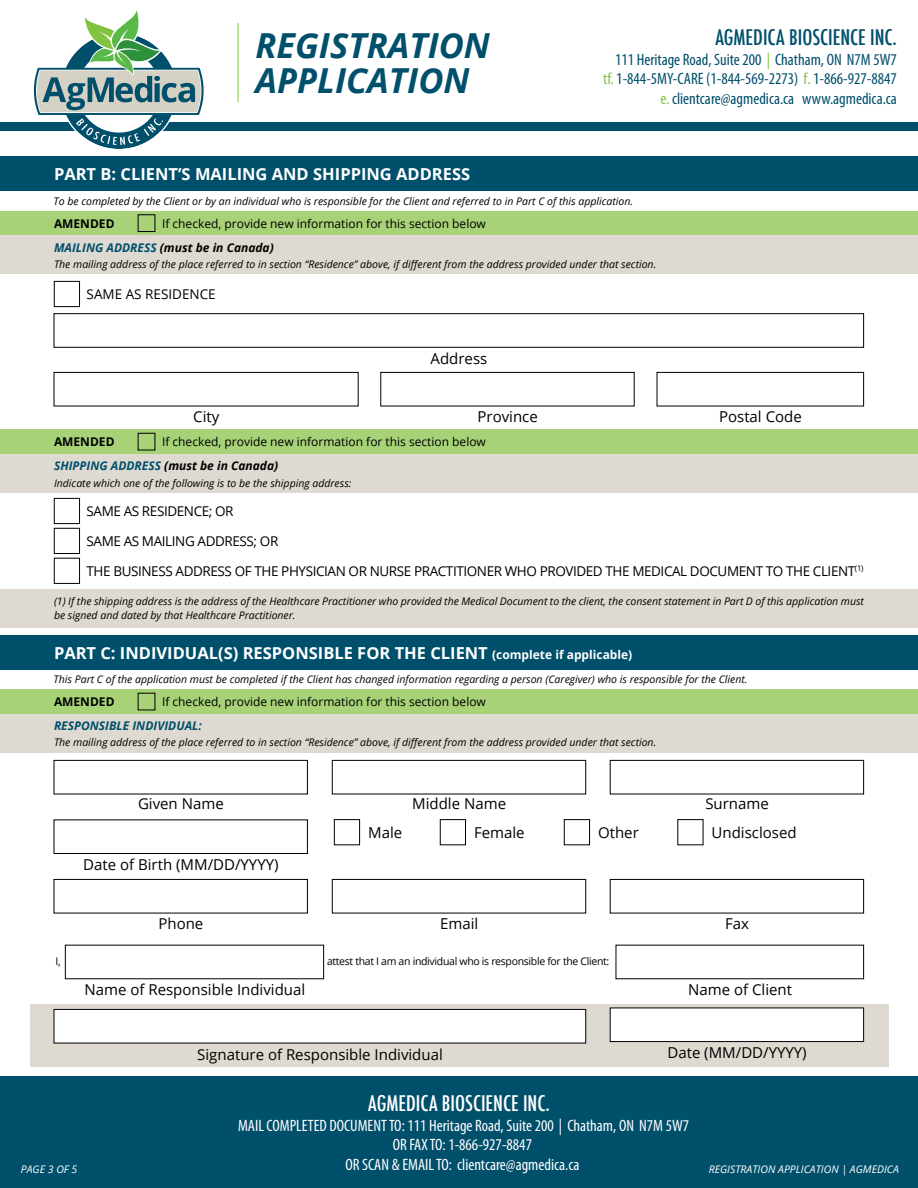
<style>
.page{position:relative;width:918px;height:1188px;background:#fff}
.page>*{position:absolute;margin:0;border:0;box-sizing:border-box;transform-origin:0 0}
.t1{font:italic 700 34.5px/34.5px "Open Sans";color:#004f6b}
.t2{font:500 condensed 21px "Futura";color:#004f6b}
.t3{font:500 condensed 21px "Futura";color:#fff}
.t4{font:condensed 16.5px/19.5px "Myriad Pro";color:#004f6b;text-align:right}
.t5{font:condensed 16.5px/19.5px "Myriad Pro";color:#fff;text-align:center}
.t6{font:700 16.5px "Open Sans";color:#fff}
.t7{font:15px "Open Sans";color:#000}
.t8{font:13.5px "Open Sans";letter-spacing:-.03em;color:#000}
.t9{font:13.5px "Open Sans";color:#000}
.t10{font:12px/24px "Open Sans";color:#000}
.t11{font:italic 700 12px "Open Sans";color:#004f6b}
.t12{font:700 12px "Open Sans";color:#000}
.t13{font:italic 10.5px/13.5px "Open Sans";color:#000}
.t14{font:10.5px "Open Sans";letter-spacing:-.03em;color:#000}
.t15{font:italic 10.5px "Open Sans";color:#fff}
.s1{color:#82c341}
.s2{font-weight:700;font-style:italic;color:#004f6b}
.s3{font-weight:700;font-style:italic}
.s4{font-size:12px}
</style>
<div class="page">
<div style="left:0;top:211px;width:918px;height:25px;background:#a7d277"></div>
<div style="left:0;top:689px;width:918px;height:25px;background:#a7d277"></div>
<div style="left:0;top:429px;width:918px;height:25px;background:#a7d277"></div>
<div style="left:0;top:236px;width:918px;height:38px;background:#dedad1"></div>
<div style="left:0;top:714px;width:918px;height:39px;background:#dedad1"></div>
<div style="left:0;top:454px;width:918px;height:39px;background:#dedad1"></div>
<div style="left:0;top:589px;width:918px;height:39px;background:#dedad1"></div>
<div style="left:0;top:1076px;width:918px;height:112px;background:#004f6b"></div>
<div style="left:0;top:122px;width:918px;height:8px;background:#004f6b"></div>
<div style="left:0;top:157px;width:918px;height:34px;background:#004f6b"></div>
<div style="left:0;top:635px;width:918px;height:34px;background:#004f6b"></div>
<hr style="left:238px;top:23px;width:1px;height:79px;background:#82c341">
<svg style="left:34px;top:10px;width:170px;height:139px"></svg>
<div style="left:54px;top:372px;width:305px;height:34px;border:1px solid #000"></div>
<div style="left:54px;top:313px;width:810px;height:35px;border:1px solid #000"></div>
<div style="left:138px;top:215px;width:17px;height:17px;border:1px solid #000"></div>
<div style="left:138px;top:433px;width:17px;height:17px;border:1px solid #000"></div>
<div style="left:657px;top:372px;width:207px;height:34px;border:1px solid #000"></div>
<div style="left:380px;top:372px;width:255px;height:34px;border:1px solid #000"></div>
<div style="left:54px;top:281px;width:26px;height:26px;border:1px solid #000"></div>
<div style="left:54px;top:498px;width:26px;height:26px;border:1px solid #000"></div>
<div style="left:54px;top:528px;width:26px;height:26px;border:1px solid #000"></div>
<div style="left:54px;top:558px;width:26px;height:26px;border:1px solid #000"></div>
<div style="left:54px;top:760px;width:254px;height:34px;border:1px solid #000"></div>
<div style="left:54px;top:820px;width:254px;height:34px;border:1px solid #000"></div>
<div style="left:610px;top:760px;width:254px;height:34px;border:1px solid #000"></div>
<div style="left:332px;top:760px;width:254px;height:34px;border:1px solid #000"></div>
<div style="left:54px;top:879px;width:254px;height:34px;border:1px solid #000"></div>
<div style="left:610px;top:879px;width:254px;height:34px;border:1px solid #000"></div>
<div style="left:332px;top:879px;width:254px;height:34px;border:1px solid #000"></div>
<div style="left:30px;top:1004px;width:859px;height:62px;background:#dedad1"></div>
<div style="left:54px;top:1009px;width:532px;height:34px;background:#fff"></div>
<div style="left:54px;top:1009px;width:532px;height:34px;border:1px solid #000"></div>
<div style="left:610px;top:1008px;width:254px;height:34px;background:#fff"></div>
<div style="left:610px;top:1008px;width:254px;height:34px;border:1px solid #000"></div>
<div style="left:334px;top:819px;width:26px;height:26px;border:1px solid #000"></div>
<div style="left:440px;top:819px;width:26px;height:26px;border:1px solid #000"></div>
<div style="left:564px;top:819px;width:26px;height:26px;border:1px solid #000"></div>
<h1 class="t1" style="left:255px;top:27px;width:236px">REGISTRATION<br>APPLICATION</h1>
<h3 class="t6" style="left:54px;top:162px;width:418px">PART B: CLIENT’S MAILING AND SHIPPING ADDRESS</h3>
<h2 class="t2" style="left:715px;top:24px;width:183px">AGMEDICA BIOSCIENCE INC.</h2>
<h3 class="t4" style="left:603px;top:50px;width:295px">111 Heritage Road, Suite 200 <span class="s1">|</span> Chatham, ON N7M 5W7 <span class="s1">tf.</span> 1-844-5MY-CARE (1-844-569-2273) <span class="s1">f.</span> 1-866-927-8847 <span class="s1">e.</span> clientcare@agmedica.ca www.agmedica.ca</h3>
<p class="t13" style="left:54px;top:194px;width:581px">To be completed by the Client or by an individual who is responsible for the Client and referred to in Part C of this application.</p>
<p class="t10" style="left:54px;top:211px;width:433px;text-indent:108px">If checked, provide new information for this section below<br><span class="s2">MAILING ADDRESS</span> <span class="s3">(must be in Canada)</span></p>
<p class="t13" style="left:54px;top:257px;width:604px">The mailing address of the place referred to in section “Residence” above, if different from the address provided under that section.</p>
<p class="t12" style="left:54px;top:215px;width:62px">AMENDED</p>
<p class="t9" style="left:87px;top:285px;width:131px">SAME AS RESIDENCE</p>
<h3 class="t7" style="left:193px;top:407px;width:28px">City</h3>
<h3 class="t7" style="left:431px;top:348px;width:58px">Address</h3>
<h3 class="t7" style="left:478px;top:407px;width:62px">Province</h3>
<h3 class="t7" style="left:719px;top:407px;width:84px">Postal Code</h3>
<p class="t10" style="left:54px;top:429px;width:433px;text-indent:108px">If checked, provide new information for this section below<br><span class="s2">SHIPPING ADDRESS</span> <span class="s3">(must be in Canada)</span></p>
<p class="t13" style="left:54px;top:476px;width:299px">Indicate which one of the following is to be the shipping address:</p>
<p class="t12" style="left:54px;top:433px;width:62px">AMENDED</p>
<p class="t8" style="left:87px;top:502px;width:149px">SAME AS RESIDENCE; OR</p>
<p class="t8" style="left:87px;top:532px;width:193px">SAME AS MAILING ADDRESS; OR</p>
<p class="t8" style="left:87px;top:562px;width:779px">THE BUSINESS ADDRESS OF THE PHYSICIAN OR NURSE PRACTITIONER WHO PROVIDED THE MEDICAL DOCUMENT TO THE CLIENT<sup>(1)</sup></p>
<p class="t13" style="left:54px;top:594px;width:811px">(1) If the shipping address is the address of the Healthcare Practitioner who provided the Medical Document to the client, the consent statement in Part D of this application must be signed and dated by that Healthcare Practitioner.</p>
<h3 class="t6" style="left:54px;top:641px;width:580px">PART C: INDIVIDUAL(S) RESPONSIBLE FOR THE CLIENT <span class="s4">(complete if applicable)</span></h3>
<p class="t13" style="left:54px;top:673px;width:695px">This Part C of the application must be completed if the Client has changed information regarding a person (Caregiver) who is responsible for the Client.</p>
<p class="t12" style="left:54px;top:693px;width:62px">AMENDED</p>
<p class="t10" style="left:162px;top:689px;width:325px">If checked, provide new information for this section below</p>
<p class="t11" style="left:54px;top:717px;width:149px">RESPONSIBLE INDIVIDUAL:</p>
<p class="t13" style="left:54px;top:736px;width:604px">The mailing address of the place referred to in section “Residence” above, if different from the address provided under that section.</p>
<h3 class="t7" style="left:138px;top:793px;width:87px">Given Name</h3>
<h3 class="t7" style="left:83px;top:854px;width:197px">Date of Birth (MM/DD/YYYY)</h3>
<h3 class="t7" style="left:412px;top:793px;width:95px">Middle Name</h3>
<h3 class="t7" style="left:705px;top:793px;width:65px">Surname</h3>
<h3 class="t7" style="left:368px;top:823px;width:36px">Male</h3>
<h3 class="t7" style="left:474px;top:823px;width:52px">Female</h3>
<h3 class="t7" style="left:598px;top:823px;width:42px">Other</h3>
<h3 class="t7" style="left:712px;top:823px;width:87px">Undisclosed</h3>
<h3 class="t7" style="left:158px;top:914px;width:46px">Phone</h3>
<h3 class="t7" style="left:440px;top:914px;width:40px">Email</h3>
<h3 class="t7" style="left:725px;top:914px;width:25px">Fax</h3>
<p class="t14" style="left:55px;top:954px;width:7px">I,</p>
<p class="t14" style="left:327px;top:954px;width:284px">attest that I am an individual who is responsible for the Client:</p>
<h3 class="t7" style="left:85px;top:979px;width:222px">Name of Responsible Individual</h3>
<h3 class="t7" style="left:688px;top:979px;width:105px">Name of Client</h3>
<h3 class="t7" style="left:197px;top:1045px;width:247px">Signature of Responsible Individual</h3>
<h3 class="t7" style="left:667px;top:1042px;width:141px">Date (MM/DD/YYYY)</h3>
<h2 class="t3" style="left:368px;top:1090px;width:183px">AGMEDICA BIOSCIENCE INC.</h2>
<h3 class="t5" style="left:238px;top:1116px;width:453px">MAIL COMPLETED DOCUMENT TO: 111 Heritage Road, Suite 200 | Chatham, ON N7M 5W7<br>OR FAX TO: 1-866-927-8847<br>OR SCAN &amp; EMAIL TO: clientcare@agmedica.ca</h3>
<p class="t15" style="left:21px;top:1162px;width:58px">PAGE 3 OF 5</p>
<p class="t15" style="left:709px;top:1162px;width:192px">REGISTRATION APPLICATION | AGMEDICA</p>
</div>
